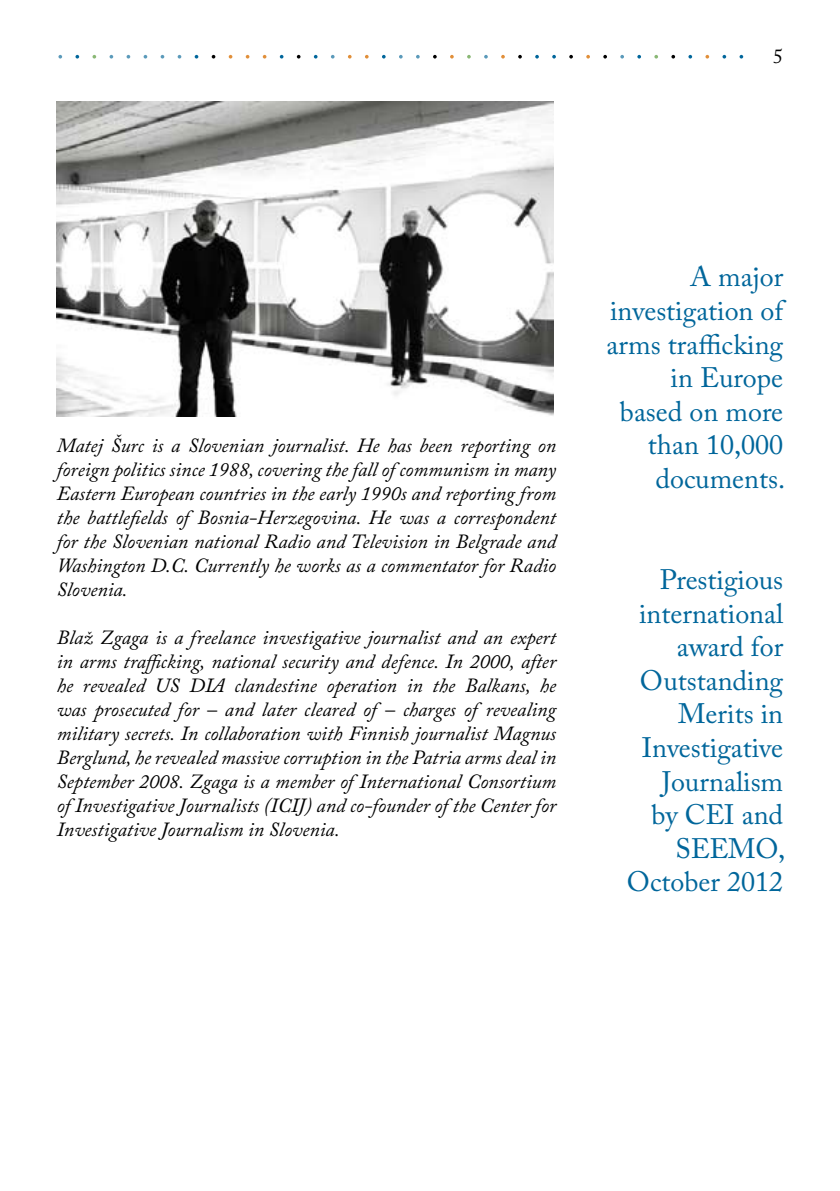
<style>
.page{position:relative;width:840px;height:1191px;background:#fff}
.page>*{position:absolute;margin:0;border:0;box-sizing:border-box;transform-origin:0 0}
.t1{font:28px/33.6px "Adobe Caslon Pro";color:#00669b;text-align:right}
.t2{font:italic 20px/24px "Adobe Caslon Pro";color:#000;text-align:justify}
.t3{font:20px "Adobe Caslon Pro";color:#000}
</style>
<div class="page">
<svg style="left:58px;top:55px;width:4px;height:4px"></svg>
<svg style="left:75px;top:55px;width:4px;height:4px"></svg>
<svg style="left:92px;top:55px;width:4px;height:4px"></svg>
<svg style="left:109px;top:55px;width:4px;height:4px"></svg>
<svg style="left:126px;top:55px;width:4px;height:4px"></svg>
<svg style="left:143px;top:55px;width:4px;height:4px"></svg>
<svg style="left:160px;top:55px;width:4px;height:4px"></svg>
<svg style="left:177px;top:55px;width:4px;height:4px"></svg>
<svg style="left:194px;top:55px;width:4px;height:4px"></svg>
<svg style="left:211px;top:55px;width:4px;height:4px"></svg>
<svg style="left:228px;top:55px;width:4px;height:4px"></svg>
<svg style="left:245px;top:55px;width:4px;height:4px"></svg>
<svg style="left:262px;top:55px;width:4px;height:4px"></svg>
<svg style="left:280px;top:55px;width:3px;height:4px"></svg>
<svg style="left:297px;top:55px;width:3px;height:4px"></svg>
<svg style="left:314px;top:55px;width:3px;height:4px"></svg>
<svg style="left:331px;top:55px;width:3px;height:4px"></svg>
<svg style="left:348px;top:55px;width:3px;height:4px"></svg>
<svg style="left:365px;top:55px;width:3px;height:4px"></svg>
<svg style="left:382px;top:55px;width:3px;height:4px"></svg>
<svg style="left:433px;top:55px;width:3px;height:4px"></svg>
<img style="left:57px;top:101px;width:496px;height:316px">
<p class="t3" style="left:772px;top:44px;width:11px">5</p>
<p class="t2" style="left:57px;top:432px;width:500px">Matej Šurc is a Slovenian journalist. He has been reporting on foreign politics since 1988, covering the fall of communism in many Eastern European countries in the early 1990s and reporting from the battlefields of Bosnia-Herzegovina. He was a correspondent for the Slovenian national Radio and Television in Belgrade and Washington D.C. Currently he works as a commentator for Radio Slovenia.</p>
<p class="t2" style="left:57px;top:624px;width:500px">Blaž Zgaga is a freelance investigative journalist and an expert in arms trafficking, national security and defence. In 2000, after he revealed US DIA clandestine operation in the Balkans, he was prosecuted for – and later cleared of – charges of revealing military secrets. In collaboration with Finnish journalist Magnus Berglund, he revealed massive corruption in the Patria arms deal in September 2008. Zgaga is a member of International Consortium of Investigative Journalists (ICIJ) and co-founder of the Center for Investigative Journalism in Slovenia.</p>
<h1 class="t1" style="left:606px;top:260px;width:180px">A major investigation of arms trafficking in Europe based on more than 10,000 documents.</h1>
<h1 class="t1" style="left:626px;top:562px;width:160px">Prestigious international award for<br>Outstanding<br>Merits in<br>Investigative<br>Journalism<br>by CEI and<br>SEEMO,<br>October 2012</h1>
</div>
